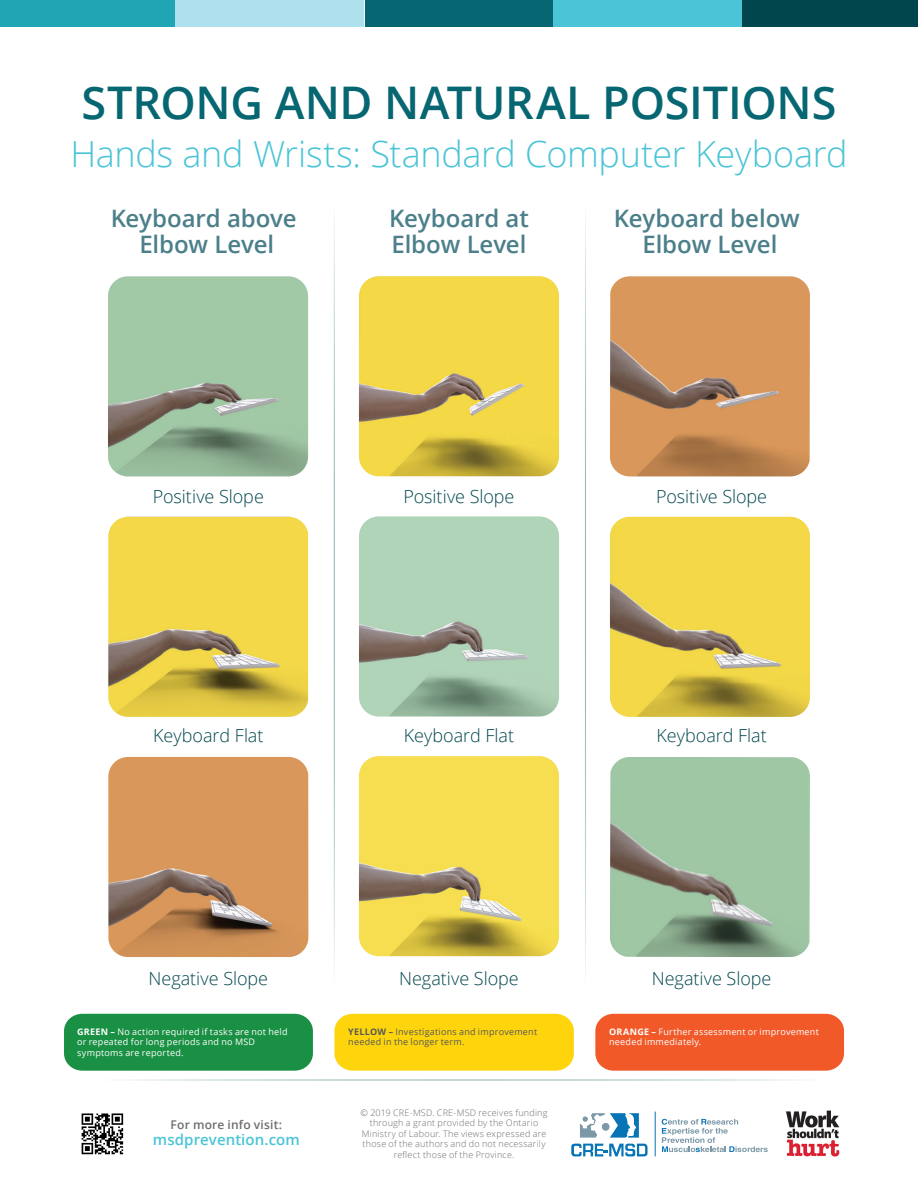
<style>
.page{position:relative;width:918px;height:1188px;background:#fff}
.page>*{position:absolute;margin:0;border:0;box-sizing:border-box;transform-origin:0 0}
.t1{font:600 45px "Open Sans";letter-spacing:-.005em;color:#066671}
.t2{font:300 36px "Open Sans";letter-spacing:-.01em;color:#4ac4d6}
.t3{font:600 24px/25.8px "Open Sans";letter-spacing:-.005em;color:#4b7f8a;text-align:center}
.t4{font:300 18px "Open Sans";letter-spacing:-.005em;color:#01464d}
.t5{font:600 15px "Open Sans";letter-spacing:.005em;color:#4ac4d6}
.t6{font:600 12px "Open Sans";letter-spacing:.015em;color:#6c6d70}
.t7{font:300 9px/10.5px "Open Sans";letter-spacing:.025em;color:#6c6d70;text-align:center}
.t8{font:9px/10.5px "Open Sans";letter-spacing:.025em;color:#fff}
.t9{font:9px/10.5px "Open Sans";letter-spacing:.025em;color:#57585a}
.s1{font-weight:700}
</style>
<div class="page">
<svg style="left:662px;top:1119px;width:106px;height:33px"></svg>
<hr style="left:655px;top:1112px;width:1px;height:44px;background:#0774b5">
<svg style="left:571px;top:1113px;width:77px;height:44px"></svg>
<img style="left:786px;top:1110px;width:54px;height:47px">
<img style="left:81px;top:1113px;width:43px;height:42px">
<div style="left:64px;top:1014px;width:249px;height:57px;background:#199043;border-radius:18px"></div>
<div style="left:595px;top:1014px;width:249px;height:57px;background:#f15929;border-radius:18px"></div>
<div style="left:334px;top:1014px;width:240px;height:57px;background:#fed50c;border-radius:18px"></div>
<img style="left:108px;top:276px;width:200px;height:200px">
<img style="left:108px;top:757px;width:200px;height:200px">
<img style="left:359px;top:756px;width:200px;height:200px">
<img style="left:610px;top:276px;width:200px;height:200px">
<img style="left:108px;top:517px;width:200px;height:200px">
<img style="left:359px;top:516px;width:200px;height:201px">
<img style="left:610px;top:517px;width:200px;height:200px">
<img style="left:359px;top:276px;width:200px;height:200px">
<img style="left:610px;top:757px;width:200px;height:200px">
<div style="left:0;top:0;width:176px;height:27px;background:#20a5b4"></div>
<div style="left:176px;top:0;width:188px;height:27px;background:#afe0ed"></div>
<div style="left:365px;top:0;width:189px;height:27px;background:#066671"></div>
<div style="left:554px;top:0;width:188px;height:27px;background:#4ac4d6"></div>
<div style="left:742px;top:0;width:176px;height:27px;background:#01464d"></div>
<h1 class="t1" style="left:82px;top:72px;width:756px">STRONG AND NATURAL POSITIONS</h1>
<h2 class="t2" style="left:70px;top:129px;width:779px">Hands and Wrists: Standard Computer Keyboard</h2>
<h3 class="t3" style="left:111px;top:205px;width:187px">Keyboard above<br>Elbow Level</h3>
<h3 class="t3" style="left:389px;top:205px;width:141px;text-align:left">Keyboard at<br>Elbow Level</h3>
<h3 class="t3" style="left:614px;top:205px;width:187px">Keyboard below<br>Elbow Level</h3>
<h3 class="t4" style="left:153px;top:484px;width:113px">Positive Slope</h3>
<h3 class="t4" style="left:403px;top:484px;width:113px">Positive Slope</h3>
<h3 class="t4" style="left:656px;top:484px;width:113px">Positive Slope</h3>
<h3 class="t4" style="left:153px;top:723px;width:112px">Keyboard Flat</h3>
<h3 class="t4" style="left:404px;top:723px;width:112px">Keyboard Flat</h3>
<h3 class="t4" style="left:657px;top:723px;width:112px">Keyboard Flat</h3>
<h3 class="t4" style="left:149px;top:967px;width:121px">Negative Slope</h3>
<h3 class="t4" style="left:399px;top:967px;width:121px">Negative Slope</h3>
<h3 class="t4" style="left:652px;top:967px;width:121px">Negative Slope</h3>
<p class="t8" style="left:77px;top:1026px;width:212px"><span class="s1">GREEN –</span> No action required if tasks are not held or repeated for long periods and no MSD symptoms are reported.</p>
<p class="t9" style="left:348px;top:1026px;width:190px"><span class="s1">YELLOW –</span> Investigations and improvement needed in the longer term.</p>
<p class="t8" style="left:609px;top:1026px;width:211px"><span class="s1">ORANGE –</span> Further assessment or improvement needed immediately.</p>
<h3 class="t6" style="left:171px;top:1116px;width:113px">For more info visit:</h3>
<h3 class="t5" style="left:153px;top:1130px;width:148px">msdprevention.com</h3>
<p class="t7" style="left:361px;top:1107px;width:189px">© 2019 CRE-MSD. CRE-MSD receives funding through a grant provided by the Ontario Ministry of Labour. The views expressed are those of the authors and do not necessarily reflect those of the Province.</p>
</div>
